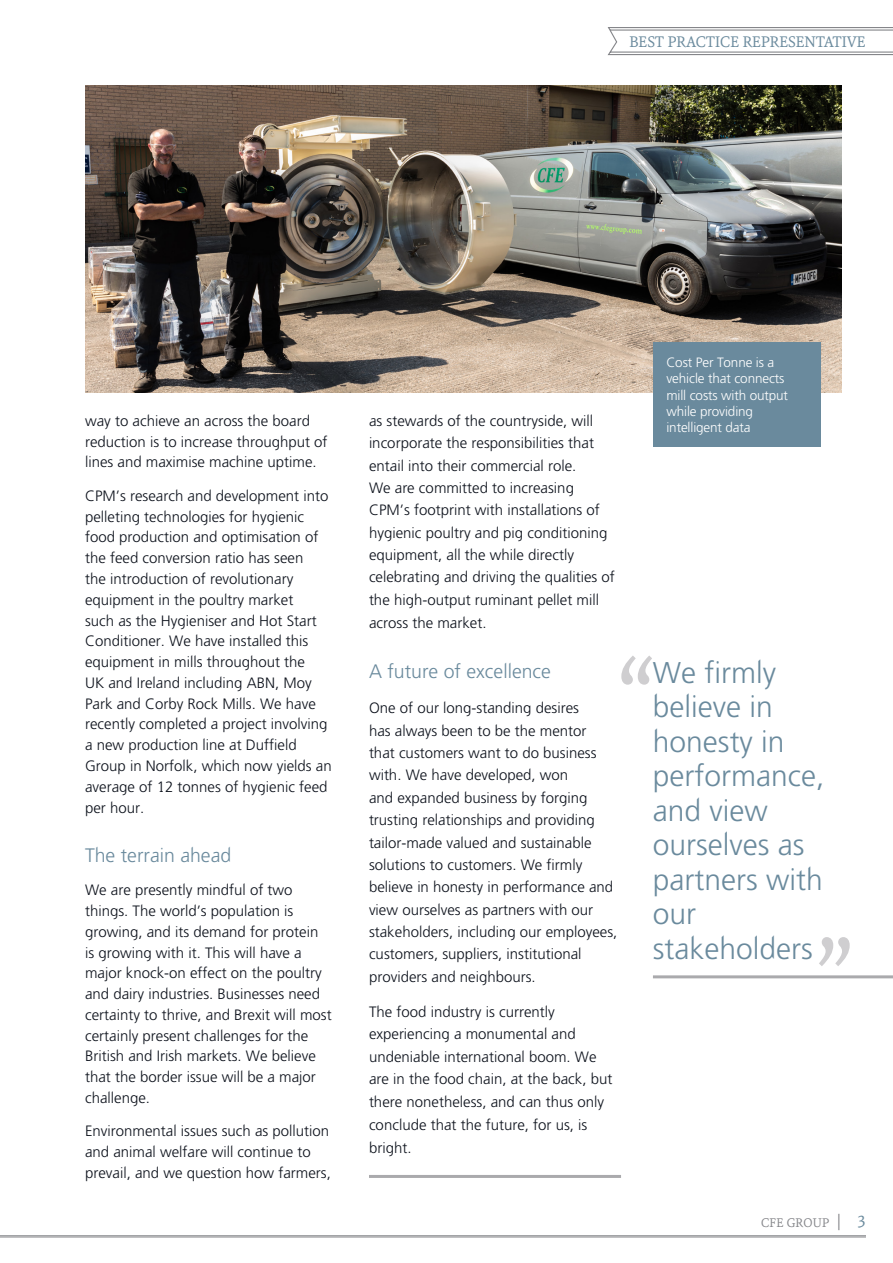
<style>
.page{position:relative;width:893px;height:1263px;background:#fff}
.page>*{position:absolute;margin:0;border:0;box-sizing:border-box;transform-origin:0 0}
.Pull_quote_-_marks{font:114px "Sina Nova";color:#cfced0}
.Pull_quote_right{font:300 30px/34.5px "Freeway";color:#6a8a9d}
.t1{font:300 19.5px "Freeway";color:#6a8a9d}
.t2{font:16.5px "Sina Nova";letter-spacing:-.005em;color:#6a8a9d}
.Text{font:300 15px/22.4px "Freeway";color:#0d121c}
.Figure_legend{font:300 13.5px/16.2px "Freeway";letter-spacing:-.01em;color:#fff}
.t3{font:13.5px "Sina Nova";letter-spacing:.01em;color:#85868a}
.s1{font-size:18px}
.s2{font-size:18px;color:#6a8a9d}
</style>
<div class="page">
<hr style="left:0;top:1235px;width:866px;height:1px;background:#85868a">
<hr style="left:0;top:1237px;width:866px;height:1px;background:#85868a">
<svg style="left:607px;top:27px;width:286px;height:29px"></svg>
<hr style="left:653px;top:975px;width:240px;height:3px;background:#aaaaad">
<hr style="left:369px;top:1175px;width:252px;height:3px;background:#aaaaad">
<img style="left:85px;top:85px;width:757px;height:308px">
<div style="left:653px;top:342px;width:168px;height:104px;background:#6a8a9d"></div>
<p class="t2" style="left:629px;top:31px;width:238px">BEST PRACTICE REPRESENTATIVE</p>
<p class="Text" style="left:85px;top:410px;width:244px;line-height:20.7px">way to achieve an across the board reduction is to increase throughput of lines and maximise machine uptime.</p>
<p class="Text" style="left:85px;top:485px;width:248px;line-height:20.9px">CPM’s research and development into pelleting technologies for hygienic food production and optimisation of the feed conversion ratio has seen<br>the introduction of revolutionary equipment in the poultry market<br>such as the Hygieniser and Hot Start Conditioner. We have installed this equipment in mills throughout the<br>UK and Ireland including ABN, Moy Park and Corby Rock Mills. We have recently completed a project involving a new production line at Duffield Group in Norfolk, which now yields an average of 12 tonnes of hygienic feed per hour.</p>
<h1 class="t1" style="left:85px;top:844px;width:148px">The terrain ahead</h1>
<p class="Text" style="left:85px;top:880px;width:248px;line-height:20.7px">We are presently mindful of two things. The world’s population is growing, and its demand for protein<br>is growing with it. This will have a major knock-on effect on the poultry and dairy industries. Businesses need certainty to thrive, and Brexit will most certainly present challenges for the British and Irish markets. We believe that the border issue will be a major challenge.</p>
<p class="Text" style="left:85px;top:1121px;width:247px;line-height:20.7px">Environmental issues such as pollution and animal welfare will continue to prevail, and we question how farmers,</p>
<p class="Figure_legend" style="left:666px;top:354px;width:123px">Cost Per Tonne is a vehicle that connects mill costs with output while providing intelligent data</p>
<p class="Text" style="left:369px;top:409px;width:247px">as stewards of the countryside, will incorporate the responsibilities that entail into their commercial role.<br>We are committed to increasing CPM’s footprint with installations of hygienic poultry and pig conditioning equipment, all the while directly celebrating and driving the qualities of the high-output ruminant pellet mill across the market.</p>
<h1 class="t1" style="left:369px;top:660px;width:183px">A future of excellence</h1>
<p class="Text" style="left:369px;top:697px;width:250px">One of our long-standing desires<br>has always been to be the mentor<br>that customers want to do business with. We have developed, won<br>and expanded business by forging trusting relationships and providing tailor-made valued and sustainable solutions to customers. We firmly believe in honesty in performance and view ourselves as partners with our stakeholders, including our employees, customers, suppliers, institutional providers and neighbours.</p>
<p class="Text" style="left:369px;top:1000px;width:245px">The food industry is currently experiencing a monumental and undeniable international boom. We are in the food chain, at the back, but there nonetheless, and can thus only conclude that the future, for us, is bright.</p>
<p class="Pull_quote_-_marks" style="left:620px;top:621px;width:35px">“</p>
<p class="Pull_quote_right" style="left:653px;top:655px;width:173px">We firmly believe in honesty in performance, and view ourselves as partners with our stakeholders</p>
<p class="Pull_quote_-_marks" style="left:851px;top:1001px;width:35px;rotate:-180deg">“</p>
<p class="t3" style="left:761px;top:1213px;width:106px">CFE GROUP <span class="s1">|</span> <span class="s2">3</span></p>
</div>
